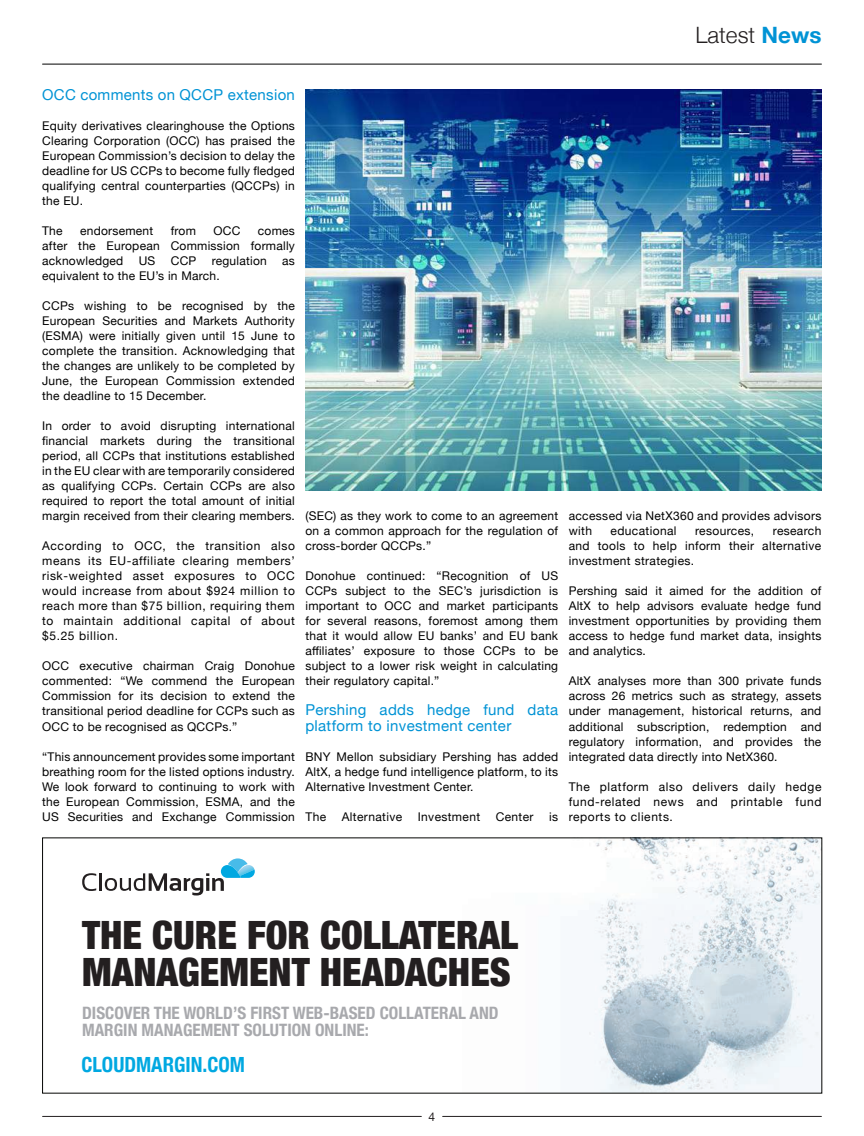
<style>
.page{position:relative;width:864px;height:1136px;background:#fff}
.page>*{position:absolute;margin:0;border:0;box-sizing:border-box;transform-origin:0 0}
.t1{font:900 condensed 39px/37.5px "Helvetica Neue";color:#231f20}
.t2{font:300 22.5px "Helvetica Neue";color:#231f20}
.t3{font:700 condensed 20.85px "Helvetica Neue";color:#00a8e1}
.t4{font:700 condensed 17.1px/17.1px "Helvetica Neue";color:#a8a9ad}
.t5{font:15px/15px "Helvetica Neue";letter-spacing:.02em;color:#0093d5}
.t6{font:12px/15px "Helvetica Neue";letter-spacing:.02em;color:#000001;text-align:justify}
.t7{font:12px "Helvetica Neue";color:#231f20}
.s1{font-weight:700;color:#0093d5}
</style>
<div class="page">
<hr style="left:43px;top:1115px;width:378px;height:1px;background:#231f20">
<hr style="left:442px;top:1115px;width:379px;height:1px;background:#231f20">
<hr style="left:42px;top:64px;width:779px;height:1px;background:#000">
<img style="left:589px;top:839px;width:230px;height:252px">
<svg style="left:82px;top:858px;width:173px;height:37px"></svg>
<img style="left:305px;top:89px;width:516px;height:401px">
<h2 class="t2" style="left:695px;top:17px;width:127px">Latest <span class="s1">News</span></h2>
<p class="t5" style="left:42px;top:88px;width:254px">OCC comments on QCCP extension</p>
<p class="t6" style="left:42px;top:119px;width:254px">Equity derivatives clearinghouse the Options Clearing Corporation (OCC) has praised the European Commission’s decision to delay the deadline for US CCPs to become fully fledged qualifying central counterparties (QCCPs) in the EU.</p>
<p class="t6" style="left:42px;top:224px;width:22px">The</p>
<p class="t6" style="left:80px;top:224px;width:75px">endorsement</p>
<p class="t6" style="left:171px;top:224px;width:27px">from</p>
<p class="t6" style="left:213px;top:224px;width:28px">OCC</p>
<p class="t6" style="left:42px;top:224px;width:254px;text-indent:216px">comes after the European Commission formally acknowledged</p>
<p class="t6" style="left:139px;top:254px;width:18px">US</p>
<p class="t6" style="left:171px;top:254px;width:27px">CCP</p>
<p class="t6" style="left:212px;top:254px;width:57px">regulation</p>
<p class="t6" style="left:282px;top:254px;width:14px">as</p>
<p class="t6" style="left:42px;top:269px;width:179px">equivalent to the EU’s in March.</p>
<p class="t6" style="left:42px;top:299px;width:254px">CCPs wishing to be recognised by the European Securities and Markets Authority (ESMA) were initially given until 15 June to complete the transition. Acknowledging that the changes are unlikely to be completed by June, the European Commission extended the deadline to 15 December.</p>
<p class="t6" style="left:42px;top:419px;width:254px">In order to avoid disrupting international financial markets during the transitional period, all CCPs that institutions established in the EU clear with are temporarily considered as qualifying CCPs. Certain CCPs are also required to report the total amount of initial margin received from their clearing members.</p>
<p class="t6" style="left:42px;top:539px;width:254px">According to OCC, the transition also means its EU-affiliate clearing members’ risk-weighted asset exposures to OCC would increase from about $924 million to reach more than $75 billion, requiring them to maintain additional capital of about $5.25 billion.</p>
<p class="t6" style="left:42px;top:659px;width:254px">OCC executive chairman Craig Donohue commented: “We commend the European Commission for its decision to extend the transitional period deadline for CCPs such as OCC to be recognised as QCCPs.”</p>
<p class="t6" style="left:42px;top:749px;width:254px">“This announcement provides some important breathing room for the listed options industry.<br>We look forward to continuing to work with the European Commission, ESMA, and the US Securities and Exchange Commission</p>
<p class="t6" style="left:305px;top:509px;width:254px">(SEC) as they work to come to an agreement on a common approach for the regulation of cross-border QCCPs.”</p>
<p class="t6" style="left:305px;top:569px;width:254px">Donohue continued: “Recognition of US CCPs subject to the SEC’s jurisdiction is important to OCC and market participants for several reasons, foremost among them that it would allow EU banks’ and EU bank affiliates’ exposure to those CCPs to be subject to a lower risk weight in calculating their regulatory capital.”</p>
<p class="t5" style="left:305px;top:703px;width:254px">Pershing adds hedge fund data platform to investment center</p>
<p class="t6" style="left:305px;top:749px;width:254px">BNY Mellon subsidiary Pershing has added AltX, a hedge fund intelligence platform, to its Alternative Investment Center.</p>
<p class="t6" style="left:305px;top:809px;width:22px">The</p>
<p class="t6" style="left:341px;top:809px;width:62px">Alternative</p>
<p class="t6" style="left:417px;top:809px;width:64px">Investment</p>
<p class="t6" style="left:495px;top:809px;width:39px">Center</p>
<p class="t6" style="left:549px;top:809px;width:11px">is</p>
<p class="t6" style="left:568px;top:509px;width:254px">accessed via NetX360 and provides advisors with</p>
<p class="t6" style="left:568px;top:524px;width:254px;text-indent:204px">research and tools to help inform their alternative investment strategies.</p>
<p class="t6" style="left:568px;top:584px;width:254px">Pershing said it aimed for the addition of AltX to help advisors evaluate hedge fund investment opportunities by providing them access to hedge fund market data, insights and analytics.</p>
<p class="t6" style="left:568px;top:674px;width:254px">AltX analyses more than 300 private funds across 26 metrics such as strategy, assets under management, historical returns, and additional subscription, redemption and regulatory information, and provides the integrated data directly into NetX360.</p>
<p class="t6" style="left:568px;top:779px;width:254px">The platform also delivers daily hedge fund-related news and printable fund reports to clients.</p>
<p class="t6" style="left:610px;top:524px;width:67px">educational</p>
<p class="t6" style="left:694px;top:524px;width:61px">resources,</p>
<h1 class="t1" style="left:82px;top:913px;width:437px">THE CURE FOR COLLATERAL<br>MANAGEMENT HEADACHES</h1>
<h3 class="t4" style="left:82px;top:1003px;width:418px">DISCOVER THE WORLD’S FIRST WEB-BASED COLLATERAL AND<br>MARGIN MANAGEMENT SOLUTION ONLINE:</h3>
<h3 class="t3" style="left:81px;top:1047px;width:165px">CLOUDMARGIN.COM</h3>
<p class="t7" style="left:428px;top:1107px;width:8px">4</p>
</div>
